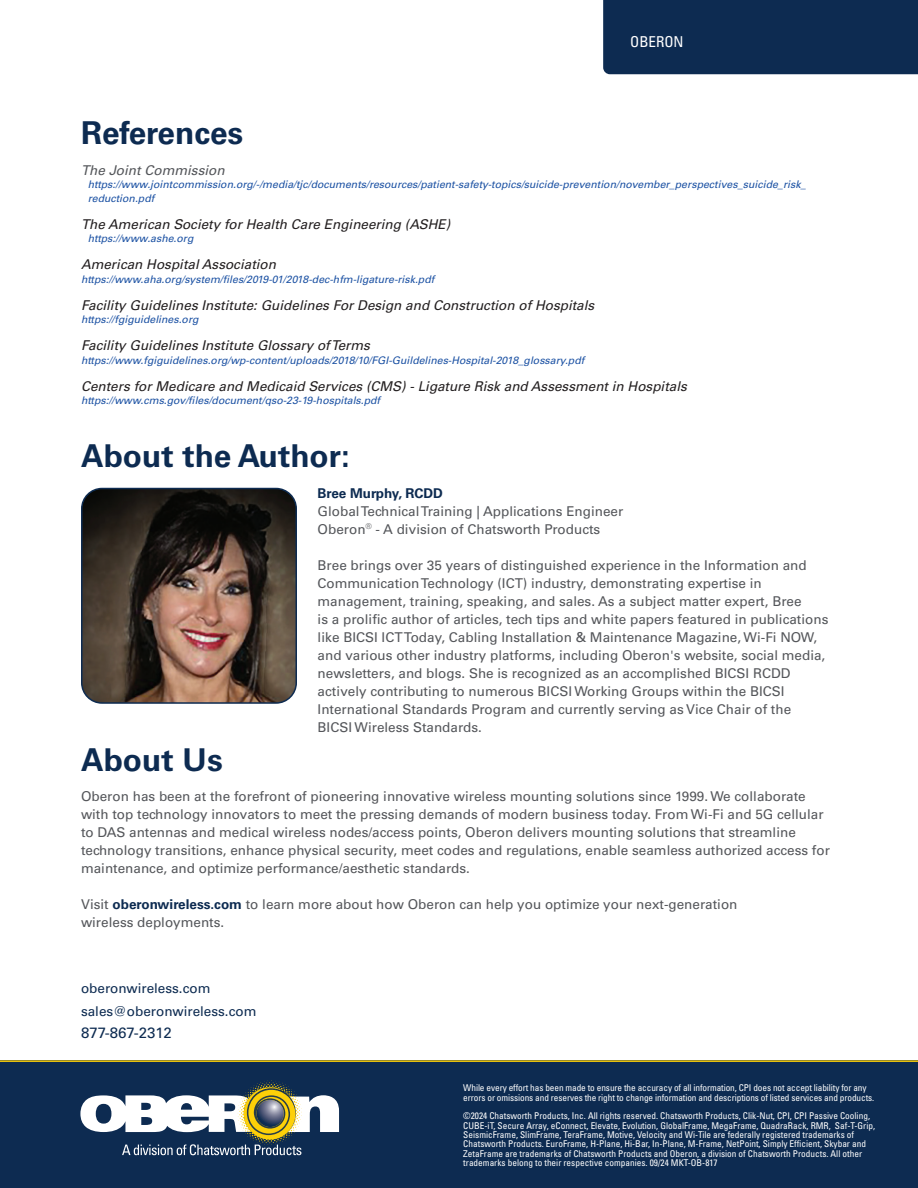
<style>
.page{position:relative;width:918px;height:1188px;background:#fff}
.page>*{position:absolute;margin:0;border:0;box-sizing:border-box;transform-origin:0 0}
.t1{font:700 31.5px "Univers LT Std";color:#0d2b51}
.t2{font:15px "Univers LT Std";color:#0d2b51}
.t3{font:condensed 15px "Univers LT Std";color:#fff}
.t4{font:13.5px/18px "Univers LT Std";color:#54565a}
.t5{font:italic 13.5px "Univers LT Std";color:#231f20}
.t6{font:13.5px/22.5px "Univers LT Std";color:#0d2b51}
.t7{font:italic 13.5px "Univers LT Std";color:#54565a}
.t8{font:700 13.5px "Univers LT Std";color:#0d2b51}
.t9{font:italic 10.5px/13.5px "Univers LT Std";color:#1b51a3}
.t10{font:condensed 9.3px/9.3px "Univers LT Std";color:#fff}
.s1{font-weight:700;color:#0d2b51}
</style>
<div class="page">
<div style="left:603px;top:0;width:315px;height:74px;background:#0d2b51"></div>
<div style="left:0;top:1060px;width:918px;height:128px;background:#0d2b51"></div>
<hr style="left:0;top:1060px;width:918px;height:2px;background:#fdd008">
<svg style="left:80px;top:1081px;width:259px;height:74px"></svg>
<svg style="left:257px;top:1100px;width:27px;height:27px"></svg>
<img style="left:82px;top:489px;width:214px;height:213px">
<div style="left:81px;top:488px;width:216px;height:216px;border:2px solid #0d2b51;border-radius:20px"></div>
<h1 class="t1" style="left:81px;top:115px;width:164px">References</h1>
<p class="t3" style="left:630px;top:32px;width:55px">OBERON</p>
<p class="t7" style="left:81px;top:162px;width:145px">The Joint Commission</p>
<p class="t9" style="left:88px;top:178px;width:720px">https://www.jointcommission.org/-/media/tjc/documents/resources/patient-safety-topics/suicide-prevention/november_perspectives_suicide_risk_ reduction.pdf</p>
<p class="t5" style="left:81px;top:216px;width:371px">The American Society for Health Care Engineering (ASHE)</p>
<p class="t9" style="left:88px;top:232px;width:107px">https://www.ashe.org</p>
<p class="t5" style="left:81px;top:257px;width:197px">American Hospital Association</p>
<p class="t9" style="left:81px;top:273px;width:355px">https://www.aha.org/system/files/2019-01/2018-dec-hfm-ligature-risk.pdf</p>
<p class="t5" style="left:81px;top:297px;width:515px">Facility Guidelines Institute: Guidelines For Design and Construction of Hospitals</p>
<p class="t9" style="left:81px;top:313px;width:119px">https://fgiguidelines.org</p>
<p class="t5" style="left:81px;top:338px;width:291px">Facility Guidelines Institute Glossary of Terms</p>
<p class="t9" style="left:81px;top:354px;width:505px">https://www.fgiguidelines.org/wp-content/uploads/2018/10/FGI-Guildelines-Hospital-2018_glossary.pdf</p>
<p class="t5" style="left:81px;top:378px;width:607px">Centers for Medicare and Medicaid Services (CMS) - Ligature Risk and Assessment in Hospitals</p>
<p class="t9" style="left:81px;top:394px;width:301px">https://www.cms.gov/files/document/qso-23-19-hospitals.pdf</p>
<h1 class="t1" style="left:81px;top:438px;width:270px">About the Author:</h1>
<h1 class="t1" style="left:81px;top:741px;width:143px">About Us</h1>
<p class="t8" style="left:318px;top:485px;width:127px">Bree Murphy, RCDD</p>
<p class="t4" style="left:318px;top:502px;width:307px">Global Technical Training | Applications Engineer<br>Oberon<sup>®</sup> - A division of Chatsworth Products</p>
<p class="t4" style="left:318px;top:556px;width:512px">Bree brings over 35 years of distinguished experience in the Information and Communication Technology (ICT) industry, demonstrating expertise in management, training, speaking, and sales. As a subject matter expert, Bree<br>is a prolific author of articles, tech tips and white papers featured in publications like BICSI ICT Today, Cabling Installation &amp; Maintenance Magazine, Wi-Fi NOW, and various other industry platforms, including Oberon's website, social media, newsletters, and blogs. She is recognized as an accomplished BICSI RCDD actively contributing to numerous BICSI Working Groups within the BICSI International Standards Program and currently serving as Vice Chair of the BICSI Wireless Standards.</p>
<p class="t4" style="left:81px;top:787px;width:750px">Oberon has been at the forefront of pioneering innovative wireless mounting solutions since 1999. We collaborate with top technology innovators to meet the pressing demands of modern business today. From Wi-Fi and 5G cellular to DAS antennas and medical wireless nodes/access points, Oberon delivers mounting solutions that streamline technology transitions, enhance physical security, meet codes and regulations, enable seamless authorized access for maintenance, and optimize performance/aesthetic standards.</p>
<p class="t4" style="left:81px;top:895px;width:658px">Visit <span class="s1">oberonwireless.com</span> to learn more about how Oberon can help you optimize your next-generation wireless deployments.</p>
<p class="t6" style="left:81px;top:977px;width:177px">oberonwireless.com sales@oberonwireless.com</p>
<p class="t2" style="left:81px;top:1024px;width:92px">877-867-2312</p>
<p class="t10" style="left:463px;top:1083px;width:412px">While every effort has been made to ensure the accuracy of all information, CPI does not accept liability for any errors or omissions and reserves the right to change information and descriptions of listed services and products.</p>
<p class="t10" style="left:463px;top:1111px;width:413px">©2024 Chatsworth Products, Inc. All rights reserved. Chatsworth Products, Clik-Nut, CPI, CPI Passive Cooling, CUBE-iT, Secure Array, eConnect, Elevate, Evolution, GlobalFrame, MegaFrame, QuadraRack, RMR, Saf-T-Grip, SeismicFrame, SlimFrame, TeraFrame, Motive, Velocity and Wi-Tile are federally registered trademarks of Chatsworth Products. EuroFrame, H-Plane, Hi-Bar, In-Plane, M-Frame, NetPoint, Simply Efficient, Skybar and ZetaFrame are trademarks of Chatsworth Products and Oberon, a division of Chatsworth Products. All other trademarks belong to their respective companies. 09/24 MKT-OB-817</p>
</div>
